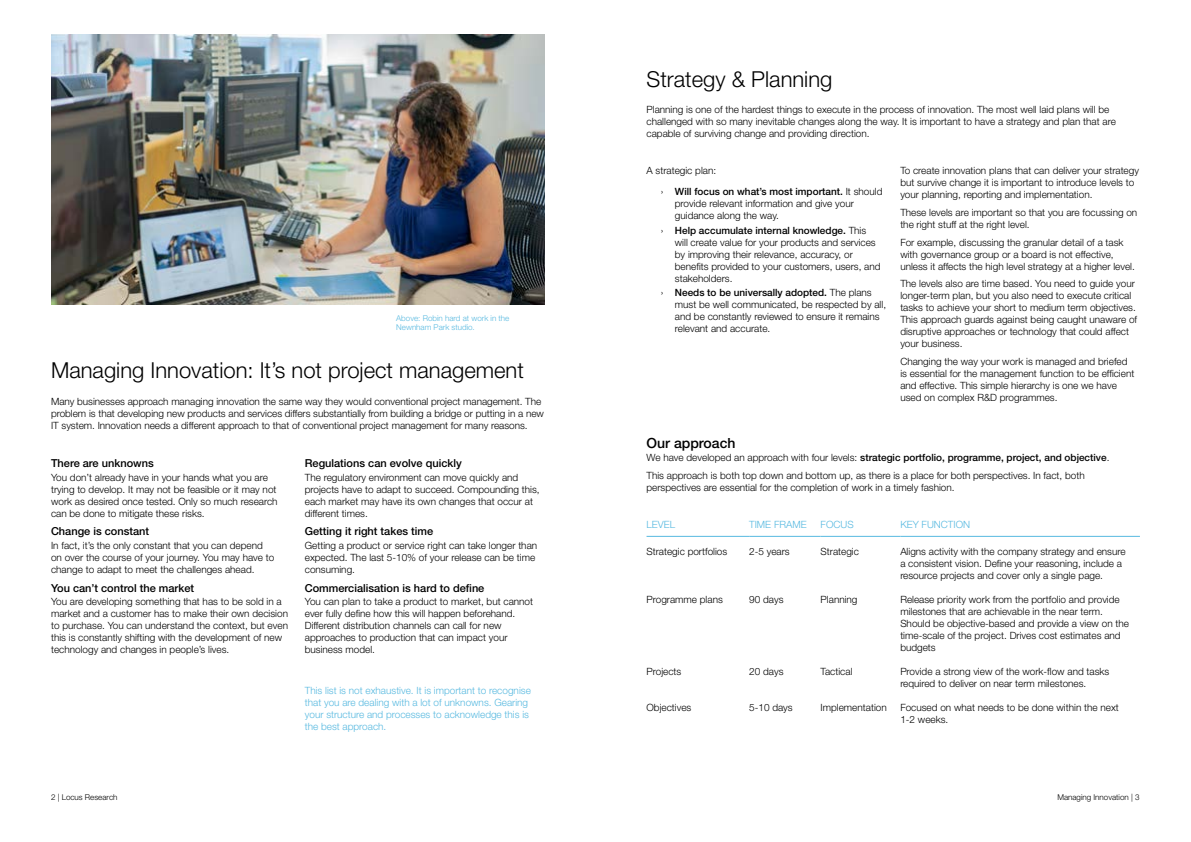
<style>
.page{position:relative;width:1191px;height:842px;background:#fff}
.page>*{position:absolute;margin:0;border:0;box-sizing:border-box;transform-origin:0 0}
._1__H2_-_K{font:300 22px "Helvetica Neue LT Std";color:#000}
._1__H3_5{font:500 14px "Helvetica Neue LT Std";color:#000}
._1__H3_-_K{font:500 11px "Helvetica Neue LT Std";color:#000}
._1__Body_K{font:300 10px/12px "Helvetica Neue LT Std";color:#000}
._1__Small_text_-_blu{font:300 10px/12px "Helvetica Neue LT Std";color:#57b9e0}
._1__Body_K-2{font:500 10px "Helvetica Neue LT Std";color:#000}
._1__H4_-_K{font:300 10px "Helvetica Neue LT Std";color:#57b9e0}
._1__Small_text_-_blu-2{font:300 8px/9.6px "Helvetica Neue LT Std";color:#57b9e0}
.t1{font:300 8px "Helvetica Neue LT Std";color:#000}
.s1{font-weight:500}
.s2{font-weight:300}
</style>
<div class="page">
<img style="left:51px;top:34px;width:493px;height:270px">
<hr style="left:646px;top:536px;width:103px;height:1px;background:#57b9e0">
<hr style="left:749px;top:536px;width:71px;height:1px;background:#57b9e0">
<hr style="left:820px;top:536px;width:80px;height:1px;background:#57b9e0">
<hr style="left:900px;top:536px;width:240px;height:1px;background:#57b9e0">
<p class="_1__Small_text_-_blu-2" style="left:396px;top:313px;width:115px">Above: Robin hard at work in the<br>Newnham Park studio.</p>
<p class="_1__H2_-_K" style="left:51px;top:357px;width:474px">Managing Innovation: It’s not project management</p>
<p class="_1__Body_K" style="left:51px;top:395px;width:494px">Many businesses approach managing innovation the same way they would conventional project management. The problem is that developing new products and services differs substantially from building a bridge or putting in a new<br>IT system. Innovation needs a different approach to that of conventional project management for many reasons.</p>
<p class="_1__H3_-_K" style="left:51px;top:457px;width:104px">There are unknowns</p>
<p class="_1__Body_K" style="left:51px;top:471px;width:228px">You don’t already have in your hands what you are trying to develop. It may not be feasible or it may not work as desired once tested. Only so much research can be done to mitigate these risks.</p>
<p class="_1__H3_-_K" style="left:51px;top:525px;width:100px">Change is constant</p>
<p class="_1__Body_K" style="left:51px;top:539px;width:225px">In fact, it’s the only constant that you can depend on over the course of your journey. You may have to change to adapt to meet the challenges ahead.</p>
<p class="_1__H3_-_K" style="left:51px;top:581px;width:145px">You can’t control the market</p>
<p class="_1__Body_K" style="left:51px;top:595px;width:238px">You are developing something that has to be sold in a market and a customer has to make their own decision to purchase. You can understand the context, but even this is constantly shifting with the development of new technology and changes in people’s lives.</p>
<p class="_1__H3_-_K" style="left:305px;top:457px;width:158px">Regulations can evolve quickly</p>
<p class="_1__Body_K" style="left:305px;top:471px;width:236px">The regulatory environment can move quickly and projects have to adapt to succeed. Compounding this, each market may have its own changes that occur at different times.</p>
<p class="_1__H3_-_K" style="left:305px;top:525px;width:130px">Getting it right takes time</p>
<p class="_1__Body_K" style="left:305px;top:539px;width:234px">Getting a product or service right can take longer than expected. The last 5-10% of your release can be time consuming.</p>
<p class="_1__H3_-_K" style="left:305px;top:581px;width:181px">Commercialisation is hard to define</p>
<p class="_1__Body_K" style="left:305px;top:595px;width:230px">You can plan to take a product to market, but cannot ever fully define how this will happen beforehand.<br>Different distribution channels can call for new approaches to production that can impact your business model.</p>
<p class="_1__Small_text_-_blu" style="left:305px;top:684px;width:227px">This list is not exhaustive. It is important to recognise that you are dealing with a lot of unknowns. Gearing your structure and processes to acknowledge this is the best approach.</p>
<p class="_1__H2_-_K" style="left:646px;top:65px;width:187px">Strategy &amp; Planning</p>
<p class="_1__Body_K" style="left:646px;top:103px;width:471px">Planning is one of the hardest things to execute in the process of innovation. The most well laid plans will be challenged with so many inevitable changes along the way. It is important to have a strategy and plan that are capable of surviving change and providing direction.</p>
<p class="_1__Body_K" style="left:646px;top:164px;width:71px">A strategic plan:</p>
<p class="_1__Body_K" style="left:675px;top:185px;width:209px;text-indent:-14px">› <span class="s1">Will focus on what’s most important.</span> It should provide relevant information and give your guidance along the way.</p>
<p class="_1__Body_K" style="left:675px;top:224px;width:207px;text-indent:-14px">› <span class="s1">Help accumulate internal knowledge.</span> This will create value for your products and services by improving their relevance, accuracy, or benefits provided to your customers, users, and stakeholders.</p>
<p class="_1__Body_K" style="left:675px;top:287px;width:213px;text-indent:-14px">› <span class="s1">Needs to be universally adopted.</span> The plans must be well communicated, be respected by all, and be constantly reviewed to ensure it remains relevant and accurate.</p>
<p class="_1__Body_K" style="left:900px;top:164px;width:240px">To create innovation plans that can deliver your strategy but survive change it is important to introduce levels to your planning, reporting and implementation.</p>
<p class="_1__Body_K" style="left:900px;top:206px;width:238px">These levels are important so that you are focussing on the right stuff at the right level.</p>
<p class="_1__Body_K" style="left:900px;top:236px;width:236px">For example, discussing the granular detail of a task with governance group or a board is not effective, unless it affects the high level strategy at a higher level.</p>
<p class="_1__Body_K" style="left:900px;top:277px;width:238px">The levels also are time based. You need to guide your longer-term plan, but you also need to execute critical tasks to achieve your short to medium term objectives.<br>This approach guards against being caught unaware of disruptive approaches or technology that could affect your business.</p>
<p class="_1__Body_K" style="left:900px;top:355px;width:235px">Changing the way your work is managed and briefed is essential for the management function to be efficient and effective. This simple hierarchy is one we have used on complex R&amp;D programmes.</p>
<p class="_1__H3_5" style="left:646px;top:434px;width:90px">Our approach</p>
<p class="_1__Body_K-2" style="left:646px;top:451px;width:464px"><span class="s2">We have developed an approach with four levels:</span> strategic portfolio, programme, project, and objective<span class="s2">.</span></p>
<p class="_1__Body_K" style="left:646px;top:469px;width:440px">This approach is both top down and bottom up, as there is a place for both perspectives. In fact, both perspectives are essential for the completion of work in a timely fashion.</p>
<p class="_1__H4_-_K" style="left:646px;top:518px;width:30px">LEVEL</p>
<p class="_1__H4_-_K" style="left:749px;top:518px;width:59px">TIME FRAME</p>
<p class="_1__H4_-_K" style="left:820px;top:518px;width:34px">FOCUS</p>
<p class="_1__H4_-_K" style="left:900px;top:518px;width:71px">KEY FUNCTION</p>
<p class="_1__Body_K" style="left:646px;top:545px;width:82px">Strategic portfolios</p>
<p class="_1__Body_K" style="left:749px;top:545px;width:42px">2-5 years</p>
<p class="_1__Body_K" style="left:820px;top:545px;width:40px">Strategic</p>
<p class="_1__Body_K" style="left:900px;top:545px;width:227px">Aligns activity with the company strategy and ensure a consistent vision. Define your reasoning, include a resource projects and cover only a single page.</p>
<p class="_1__Body_K" style="left:646px;top:593px;width:78px">Programme plans</p>
<p class="_1__Body_K" style="left:749px;top:593px;width:36px">90 days</p>
<p class="_1__Body_K" style="left:820px;top:593px;width:38px">Planning</p>
<p class="_1__Body_K" style="left:900px;top:593px;width:230px">Release priority work from the portfolio and provide milestones that are achievable in the near term.<br>Should be objective-based and provide a view on the time-scale of the project. Drives cost estimates and budgets</p>
<p class="_1__Body_K" style="left:646px;top:665px;width:36px">Projects</p>
<p class="_1__Body_K" style="left:749px;top:665px;width:36px">20 days</p>
<p class="_1__Body_K" style="left:820px;top:665px;width:33px">Tactical</p>
<p class="_1__Body_K" style="left:900px;top:665px;width:210px">Provide a strong view of the work-flow and tasks required to deliver on near term milestones.</p>
<p class="_1__Body_K" style="left:646px;top:701px;width:46px">Objectives</p>
<p class="_1__Body_K" style="left:749px;top:701px;width:45px">5-10 days</p>
<p class="_1__Body_K" style="left:820px;top:701px;width:68px">Implementation</p>
<p class="_1__Body_K" style="left:900px;top:701px;width:220px">Focused on what needs to be done within the next<br>1-2 weeks.</p>
<p class="t1" style="left:51px;top:792px;width:68px">2 | Locus Research</p>
<p class="t1" style="left:1057px;top:792px;width:84px">Managing Innovation | 3</p>
</div>
